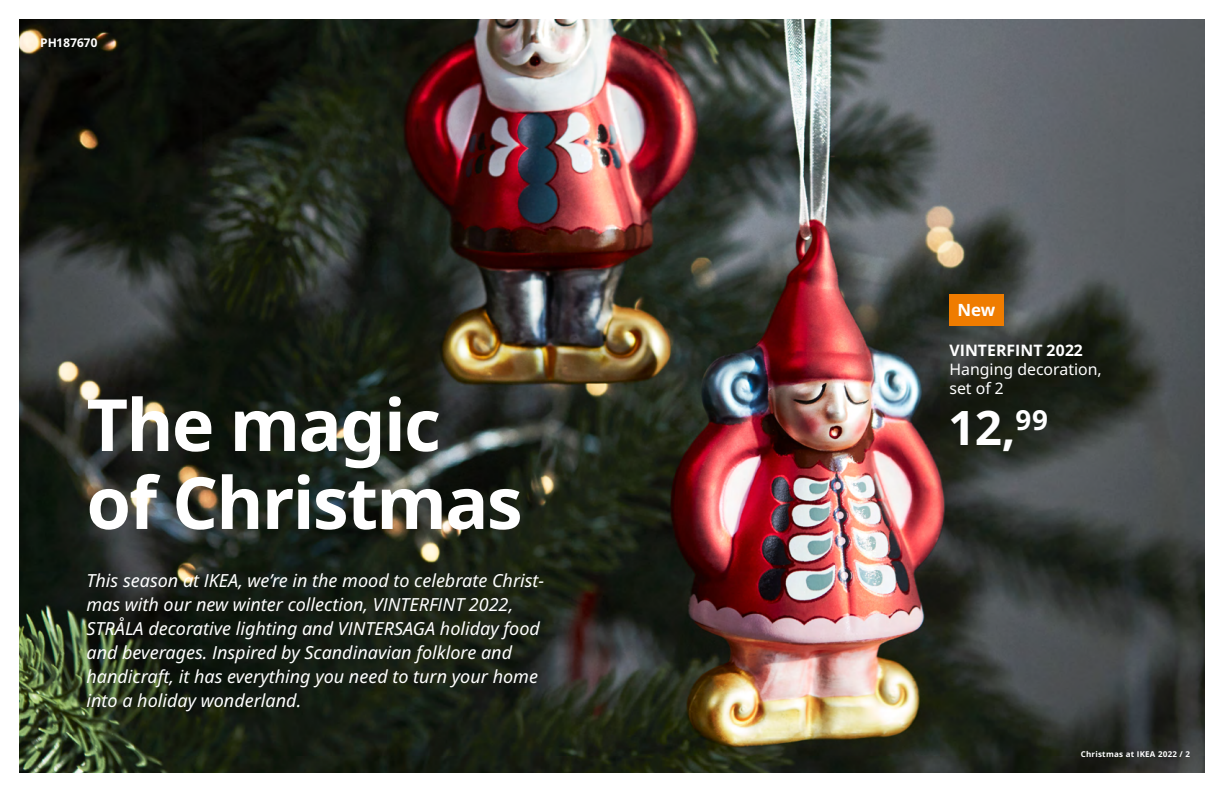
<style>
.page{position:relative;width:1224px;height:792px;background:#fff}
.page>*{position:absolute;margin:0;border:0;box-sizing:border-box;transform-origin:0 0}
.t1{font:700 72px/78px "Noto IKEA Latin";letter-spacing:-.025em;color:#fff}
.t2{font:700 47.6px "Noto IKEA Latin";color:#fff}
.t3{font:italic 18px/24px "Noto IKEA Latin";color:#fff}
.t4{font:700 16.9px "Noto IKEA Latin";color:#fff}
.t5{font:15.9px/19px "Noto IKEA Latin";color:#fff}
.t6{font:700 15.9px "Noto IKEA Latin";color:#fff}
.t7{font:700 12px "Noto IKEA Latin";color:#fff}
.t8{font:700 8px "Noto IKEA Latin";letter-spacing:.03em;color:#fff}
</style>
<div class="page">
<img style="left:20px;top:20px;width:1184px;height:752px">
<div style="left:950px;top:294px;width:54px;height:32px;background:#ef7c00"></div>
<p class="t7" style="left:40px;top:34px;width:59px">PH187670</p>
<h1 class="t1" style="left:86px;top:384px;width:438px">The magic of Christmas</h1>
<p class="t3" style="left:86px;top:568px;width:459px">This season at IKEA, we’re in the mood to celebrate Christ&shy;mas with our new winter collection, VINTERFINT 2022, STRÅLA decorative lighting and VINTERSAGA holiday food and beverages. Inspired by Scandinavian folklore and handicraft, it has everything you need to turn your home into a holiday wonderland.</p>
<p class="t4" style="left:957px;top:298px;width:39px">New</p>
<p class="t6" style="left:950px;top:339px;width:135px">VINTERFINT 2022</p>
<p class="t5" style="left:949px;top:359px;width:154px">Hanging decoration, set of 2</p>
<h2 class="t2" style="left:951px;top:395px;width:100px">12,<sup>99</sup></h2>
<p class="t8" style="left:1081px;top:749px;width:111px">Christmas at IKEA 2022 / 2</p>
</div>
